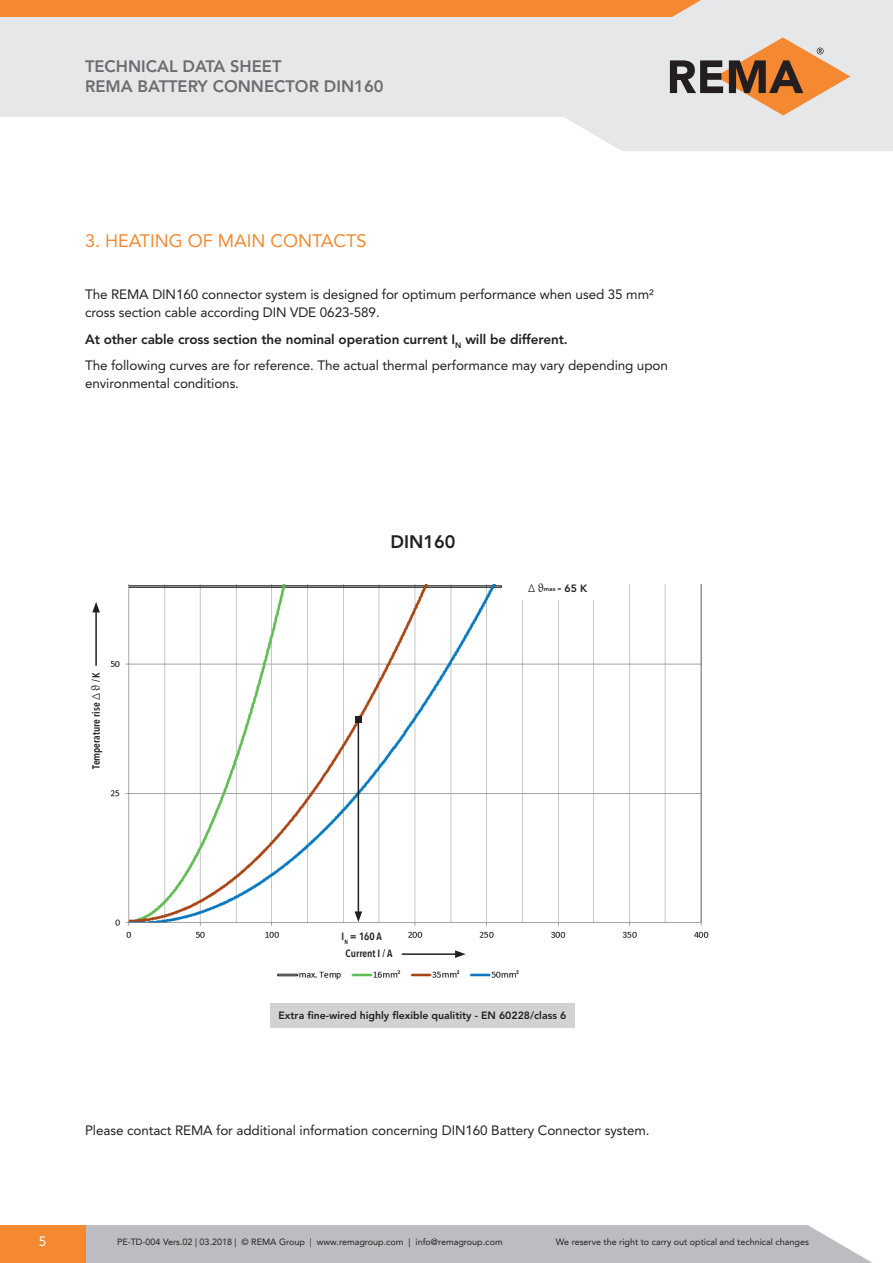
<style>
.page{position:relative;width:893px;height:1263px;background:#fff}
.page>*{position:absolute;margin:0;border:0;box-sizing:border-box;transform-origin:0 0}
.t1{font:18px "Avenir LT Std";color:#f58932}
.t2{font:800 18px "Avenir LT Std";color:#231f20}
.t3{font:800 16.5px/19.5px "Avenir LT Std";color:#6c6d70}
.t4{font:13.5px/18px "Avenir LT Std";letter-spacing:-.01em;color:#231f20}
.t5{font:13.5px "Avenir LT Std";color:#fff}
.t6{font:600 10.5px "Avenir Next Condensed";color:#231f20}
.t7{font:800 10.5px "Avenir LT Std";color:#231f20}
.t8{font:9px "Avenir LT Std";color:#231f20}
.t9{font:800 6.15px "Avenir LT Std";color:#231f20}
.s1{font-weight:800}
.s2{font-family:"Avenir Next";font-weight:400}
.s3{font-family:"Minion Pro";font-weight:400;font-size:12px}
.s4{font-family:"Avenir Next";font-weight:400;font-size:10.5px}
.s5{font-size:10.5px}
</style>
<div class="page">
<div style="left:0;top:0;width:893px;height:117px;background:#e6e7e9"></div>
<div style="left:85px;top:1225px;width:787px;height:38px;background:#bcbdc0"></div>
<div style="left:0;top:1225px;width:85px;height:38px;background:#f58932"></div>
<svg style="left:564px;top:37px;width:329px;height:114px"></svg>
<div style="left:0;top:0;width:701px;height:17px;background:#f58932"></div>
<img style="left:92px;top:585px;width:617px;height:395px">
<div style="left:270px;top:1002px;width:305px;height:25px;background:#d1d2d4"></div>
<div style="left:332px;top:923px;width:59px;height:23px;background:#fff"></div>
<hr style="left:358px;top:719px;width:1px;height:195px;background:#231f20">
<svg style="left:355px;top:716px;width:6px;height:6px"></svg>
<svg style="left:355px;top:911px;width:7px;height:11px"></svg>
<div style="left:511px;top:573px;width:88px;height:27px;background:#fff"></div>
<div style="left:310px;top:946px;width:117px;height:18px;background:#fff"></div>
<hr style="left:402px;top:953px;width:55px;height:2px;background:#231f20">
<svg style="left:455px;top:950px;width:11px;height:8px"></svg>
<div style="left:89px;top:636px;width:18px;height:169px;background:#fff"></div>
<hr style="left:95px;top:610px;width:2px;height:56px;background:#231f20">
<svg style="left:92px;top:602px;width:8px;height:10px"></svg>
<p class="t3" style="left:85px;top:57px;width:300px">TECHNICAL DATA SHEET<br>REMA BATTERY CONNECTOR DIN160</p>
<h1 class="t1" style="left:85px;top:231px;width:283px">3. HEATING OF MAIN CONTACTS</h1>
<p class="t4" style="left:85px;top:286px;width:570px">The REMA DIN160 connector system is designed for optimum performance when used 35 mm² cross section cable according DIN VDE 0623-589.</p>
<p class="t4" style="left:85px;top:326px;width:584px;line-height:26.5px"><span class="s1">At other cable cross section the nominal operation current I</span><sub>N</sub> <span class="s1">will be different.<br></span>The following curves are for reference. The actual thermal performance may vary depending upon</p>
<p class="t4" style="left:85px;top:375px;width:156px">environmental conditions.</p>
<p class="t6" style="left:83px;top:763px;width:103px;rotate:-90deg">TTemperature rise <span class="s2">∆</span> <span class="s3">ϑ</span> / K</p>
<p class="t6" style="left:87px;top:769px;width:99px;rotate:-90deg">Temperature rise <span class="s2">∆</span> <span class="s3">ϑ</span> / K</p>
<h1 class="t2" style="left:391px;top:531px;width:66px">DIN160</h1>
<p class="t9" style="left:528px;top:585px;width:61px"><span class="s4">∆</span> <span class="s3">ϑ</span>max = <span class="s5">65 K</span></p>
<p class="t6" style="left:342px;top:927px;width:42px">I<sub>N</sub> = 160 A</p>
<p class="t6" style="left:346px;top:944px;width:48px">Current I / A</p>
<p class="t7" style="left:278px;top:1009px;width:289px">Extra fine-wired highly flexible qualitity - EN 60228/class 6</p>
<p class="t4" style="left:85px;top:1122px;width:566px">Please contact REMA for additional information concerning DIN160 Battery Connector system.</p>
<p class="t5" style="left:39px;top:1233px;width:9px">5</p>
<p class="t8" style="left:117px;top:1236px;width:387px">PE-TD-004 Vers.02 | 03.2018 | © REMA Group | www.remagroup.com | info@remagroup.com</p>
<p class="t8" style="left:556px;top:1236px;width:254px">We reserve the right to carry out optical and technical changes</p>
</div>
